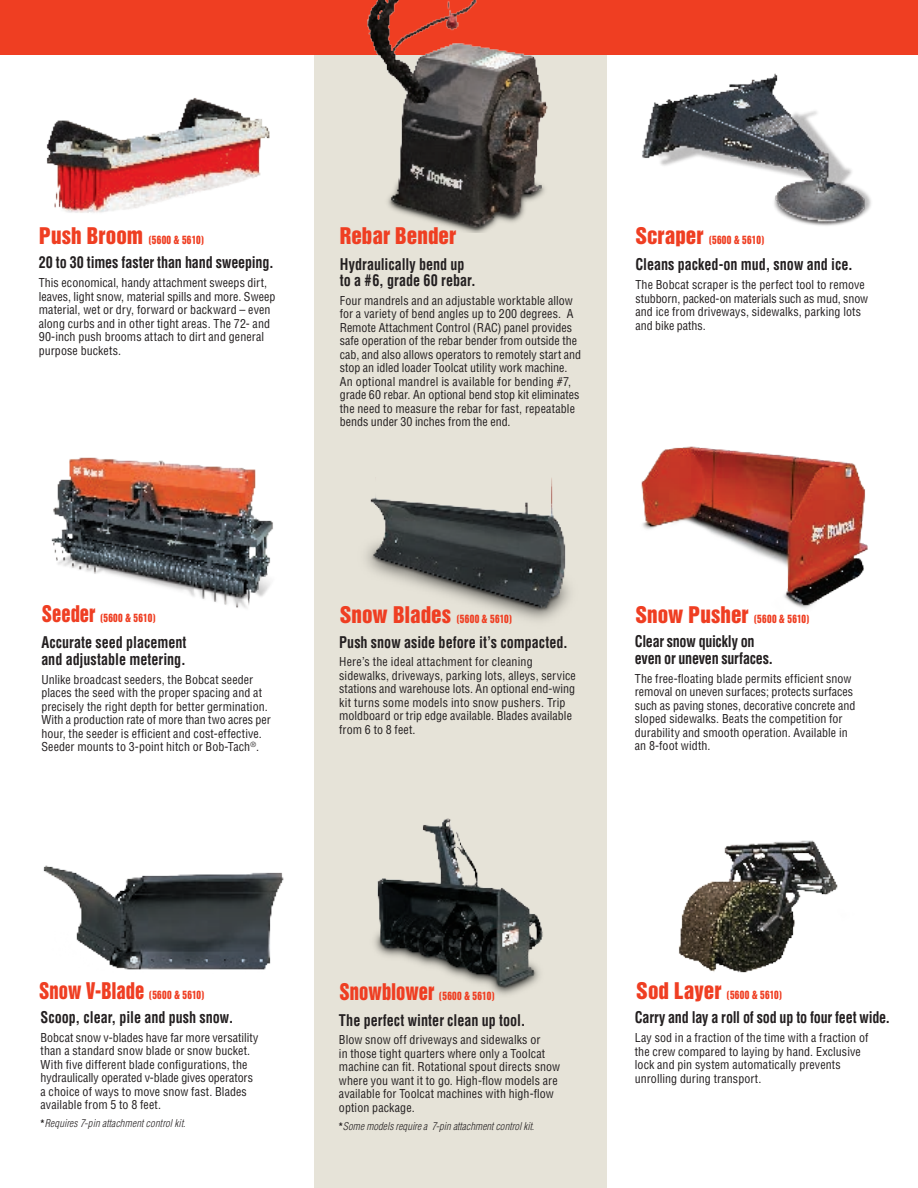
<style>
.page{position:relative;width:918px;height:1188px;background:#fff}
.page>*{position:absolute;margin:0;border:0;box-sizing:border-box;transform-origin:0 0}
.t1{font:21px "Helvetica Inserat";color:#ef3e22;scale:.88 1}
.t2{font:21px "Helvetica Inserat";color:#ef3e22}
.t3{font:700 condensed 15.75px/16.5px "Helvetica";letter-spacing:-.005em;color:#231f20;scale:.9 1}
.t4{font:condensed 12px/13.5px "Helvetica";letter-spacing:.005em;color:#231f20}
.t5{font:10.5px "Helvetica Inserat";letter-spacing:.03em;color:#ef3e22;scale:.88 1}
.t6{font:italic 300 condensed 10.5px "Helvetica";letter-spacing:.01em;color:#231f20}
.s1{font-size:21px}
.s2{font-size:10.5px}
.s3{font-weight:700;font-style:normal;font-stretch:normal}
</style>
<div class="page">
<div style="left:314px;top:0;width:292px;height:1188px;background:#e6e3d8"></div>
<div style="left:0;top:0;width:918px;height:55px;background:#ef3e22"></div>
<img style="left:366px;top:478px;width:204px;height:142px">
<img style="left:46px;top:98px;width:224px;height:115px">
<img style="left:642px;top:73px;width:229px;height:153px">
<img style="left:367px;top:0;width:181px;height:232px">
<img style="left:51px;top:457px;width:222px;height:151px">
<img style="left:43px;top:865px;width:241px;height:105px">
<img style="left:641px;top:446px;width:227px;height:163px">
<img style="left:374px;top:818px;width:169px;height:177px">
<img style="left:679px;top:840px;width:159px;height:133px">
<p class="t5" style="left:39px;top:233px;width:189px"><span class="s1">Push Broom</span> (5600 &amp; 5610)</p>
<h2 class="t3" style="left:39px;top:254px;width:263px">20 to 30 times faster than hand sweeping.</h2>
<p class="t4" style="left:39px;top:276px;width:238px">This economical, handy attachment sweeps dirt, leaves, light snow, material spills and more. Sweep material, wet or dry, forward or backward – even along curbs and in other tight areas. The 72- and 90-inch push brooms attach to dirt and general purpose buckets.</p>
<h1 class="t2" style="left:340px;top:223px;width:118px">Rebar Bender</h1>
<p class="t5" style="left:635px;top:233px;width:148px"><span class="s1">Scraper</span> (5600 &amp; 5610)</p>
<h2 class="t3" style="left:340px;top:255px;width:153px">Hydraulically bend up to a #6, grade 60 rebar.</h2>
<p class="t4" style="left:340px;top:294px;width:243px">Four mandrels and an adjustable worktable allow for a variety of bend angles up to 200 degrees. A Remote Attachment Control (RAC) panel provides safe operation of the rebar bender from outside the cab, and also allows operators to remotely start and stop an idled loader Toolcat utility work machine.<br>An optional mandrel is available for bending #7, grade 60 rebar. An optional bend stop kit eliminates the need to measure the rebar for fast, repeatable bends under 30 inches from the end.</p>
<h2 class="t3" style="left:635px;top:256px;width:243px">Cleans packed-on mud, snow and ice.</h2>
<p class="t4" style="left:635px;top:278px;width:234px">The Bobcat scraper is the perfect tool to remove stubborn, packed-on materials such as mud, snow and ice from driveways, sidewalks, parking lots and bike paths.</p>
<p class="t5" style="left:42px;top:612px;width:131px"><span class="s1">Seeder</span> (5600 &amp; 5610)</p>
<p class="t5" style="left:340px;top:613px;width:198px"><span class="s1">Snow Blades</span> (5600 &amp; 5610)</p>
<p class="t5" style="left:635px;top:612px;width:199px"><span class="s1">Snow Pusher</span> (5600 &amp; 5610)</p>
<h2 class="t3" style="left:41px;top:634px;width:163px">Accurate seed placement and adjustable metering.</h2>
<p class="t4" style="left:41px;top:672px;width:231px">Unlike broadcast seeders, the Bobcat seeder places the seed with the proper spacing and at precisely the right depth for better germination.<br>With a production rate of more than two acres per hour, the seeder is efficient and cost-effective.<br>Seeder mounts to 3-point hitch or Bob-Tach<sup>®</sup>.</p>
<h2 class="t3" style="left:339px;top:633px;width:256px">Push snow aside before it’s compacted.</h2>
<p class="t4" style="left:339px;top:655px;width:238px">Here’s the ideal attachment for cleaning sidewalks, driveways, parking lots, alleys, service stations and warehouse lots. An optional end-wing kit turns some models into snow pushers. Trip moldboard or trip edge available. Blades available from 6 to 8 feet.</p>
<h2 class="t3" style="left:635px;top:633px;width:155px">Clear snow quickly on even or uneven surfaces.</h2>
<p class="t4" style="left:635px;top:671px;width:222px">The free-floating blade permits efficient snow removal on uneven surfaces; protects surfaces such as paving stones, decorative concrete and sloped sidewalks. Beats the competition for durability and smooth operation. Available in an 8-foot width.</p>
<h1 class="t1" style="left:39px;top:978px;width:189px">Snow V-Blade <span class="s2">(5600 &amp; 5610)</span></h1>
<h2 class="t3" style="left:41px;top:1009px;width:216px">Scoop, clear, pile and push snow.</h2>
<p class="t4" style="left:41px;top:1031px;width:219px">Bobcat snow v-blades have far more versatility than a standard snow blade or snow bucket.<br>With five different blade configurations, the hydraulically operated v-blade gives operators a choice of ways to move snow fast. Blades available from 5 to 8 feet.</p>
<p class="t6" style="left:41px;top:1117px;width:147px"><span class="s3">*</span>Requires 7-pin attachment control kit.</p>
<p class="t5" style="left:340px;top:990px;width:178px"><span class="s1">Snowblower</span> (5600 &amp; 5610)</p>
<h2 class="t3" style="left:339px;top:1011px;width:209px">The perfect winter clean up tool.</h2>
<p class="t4" style="left:339px;top:1033px;width:223px">Blow snow off driveways and sidewalks or<br>in those tight quarters where only a Toolcat machine can fit. Rotational spout directs snow where you want it to go. High-flow models are available for Toolcat machines with high-flow option package.</p>
<p class="t6" style="left:339px;top:1120px;width:197px"><span class="s3">*</span>Some models require a 7-pin attachment control kit.</p>
<p class="t5" style="left:636px;top:988px;width:168px"><span class="s1">Sod Layer</span> (5600 &amp; 5610)</p>
<h2 class="t3" style="left:635px;top:1009px;width:285px">Carry and lay a roll of sod up to four feet wide.</h2>
<p class="t4" style="left:635px;top:1031px;width:235px">Lay sod in a fraction of the time with a fraction of the crew compared to laying by hand. Exclusive lock and pin system automatically prevents unrolling during transport.</p>
</div>
